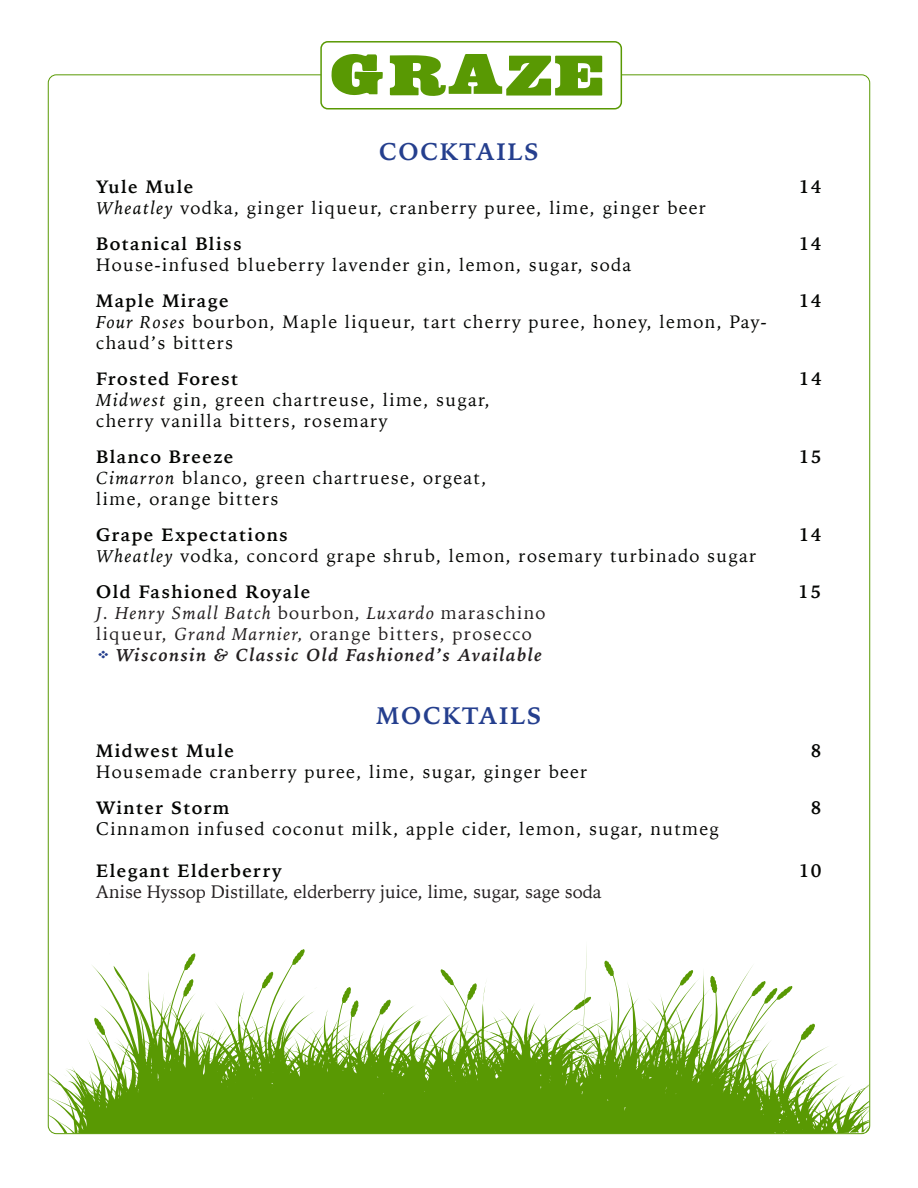
<style>
.page{position:relative;width:918px;height:1188px;background:#fff}
.page>*{position:absolute;margin:0;border:0;box-sizing:border-box;transform-origin:0 0}
.t1{font:700 24px "Iowan Old Style";letter-spacing:.075em;color:#253f8e}
.t2{font:18px/21px "Iowan Old Style";letter-spacing:.075em;color:#040503}
.t3{font:700 18px "Iowan Old Style";letter-spacing:.075em;color:#040503}
.t4{font:18px "Iowan Old Style";color:#231f20}
.t5{font:18px "Iowan Old Style";letter-spacing:.075em;color:#231f20}
.t6{font:italic 18px "Iowan Old Style";letter-spacing:.075em;color:#231f20}
.t7{font:italic 700 18px "Iowan Old Style";letter-spacing:.075em;color:#231f20}
.s1{font-style:italic}
.s2{font-style:normal}
.s3{color:#253f8e}
</style>
<div class="page">
<svg style="left:48px;top:946px;width:822px;height:188px"></svg>
<svg style="left:63px;top:1074px;width:5px;height:3px"></svg>
<svg style="left:629px;top:1032px;width:6px;height:6px"></svg>
<svg style="left:579px;top:1042px;width:17px;height:14px"></svg>
<div style="left:320px;top:41px;width:302px;height:68px;border:2px solid #599903;border-radius:7px"></div>
<svg style="left:332px;top:54px;width:51px;height:41px"></svg>
<svg style="left:390px;top:54px;width:212px;height:42px"></svg>
<p class="t1" style="left:379px;top:130px;width:161px">COCKTAILS</p>
<p class="t3" style="left:96px;top:170px;width:99px">Yule Mule</p>
<p class="t3" style="left:799px;top:170px;width:24px">14</p>
<p class="t2" style="left:96px;top:196px;width:611px"><span class="s1">Wheatley</span> vodka, ginger liqueur, cranberry puree, lime, ginger beer</p>
<p class="t3" style="left:96px;top:227px;width:147px">Botanical Bliss</p>
<p class="t3" style="left:799px;top:227px;width:24px">14</p>
<p class="t2" style="left:96px;top:253px;width:536px">House-infused blueberry lavender gin, lemon, sugar, soda</p>
<p class="t3" style="left:96px;top:284px;width:134px">Maple Mirage</p>
<p class="t3" style="left:799px;top:284px;width:24px">14</p>
<p class="t2" style="left:96px;top:310px;width:672px"><span class="s1">Four Roses</span> bourbon, Maple liqueur, tart cherry puree, honey, lemon, Pay&shy;chaud’s bitters</p>
<p class="t3" style="left:96px;top:362px;width:144px">Frosted Forest</p>
<p class="t3" style="left:799px;top:362px;width:24px">14</p>
<p class="t2" style="left:96px;top:388px;width:395px"><span class="s1">Midwest</span> gin, green chartreuse, lime, sugar,</p>
<p class="t2" style="left:96px;top:409px;width:293px">cherry vanilla bitters, rosemary</p>
<p class="t3" style="left:96px;top:440px;width:139px">Blanco Breeze</p>
<p class="t3" style="left:799px;top:440px;width:24px">15</p>
<p class="t2" style="left:96px;top:466px;width:392px"><span class="s1">Cimarron</span> blanco, green chartruese, orgeat,</p>
<p class="t2" style="left:96px;top:487px;width:184px">lime, orange bitters</p>
<p class="t3" style="left:96px;top:518px;width:193px">Grape Expectations</p>
<p class="t3" style="left:799px;top:518px;width:24px">14</p>
<p class="t2" style="left:96px;top:544px;width:661px"><span class="s1">Wheatley</span> vodka, concord grape shrub, lemon, rosemary turbinado sugar</p>
<p class="t3" style="left:96px;top:575px;width:216px">Old Fashioned Royale</p>
<p class="t3" style="left:798px;top:575px;width:24px">15</p>
<p class="t6" style="left:96px;top:597px;width:451px">J. Henry Small Batch <span class="s2">bourbon</span>, Luxardo <span class="s2">maraschino</span></p>
<p class="t5" style="left:96px;top:617px;width:437px">liqueur, <span class="s1">Grand Marnier,</span> orange bitters, prosecco</p>
<p class="t7" style="left:96px;top:639px;width:447px"><span class="s3">D</span> Wisconsin &amp; Classic Old Fashioned’s Available</p>
<p class="t1" style="left:377px;top:694px;width:166px">MOCKTAILS</p>
<p class="t3" style="left:96px;top:734px;width:139px">Midwest Mule</p>
<p class="t3" style="left:811px;top:734px;width:12px">8</p>
<p class="t2" style="left:96px;top:760px;width:493px">Housemade cranberry puree, lime, sugar, ginger beer</p>
<p class="t3" style="left:96px;top:791px;width:134px">Winter Storm</p>
<p class="t3" style="left:811px;top:791px;width:12px">8</p>
<p class="t2" style="left:96px;top:817px;width:624px">Cinnamon infused coconut milk, apple cider, lemon, sugar, nutmeg</p>
<p class="t3" style="left:96px;top:854px;width:187px">Elegant Elderberry</p>
<p class="t3" style="left:799px;top:854px;width:24px">10</p>
<p class="t4" style="left:96px;top:875px;width:507px">Anise Hyssop Distillate<span class="s1">,</span> elderberry juice, lime, sugar, sage soda</p>
</div>
